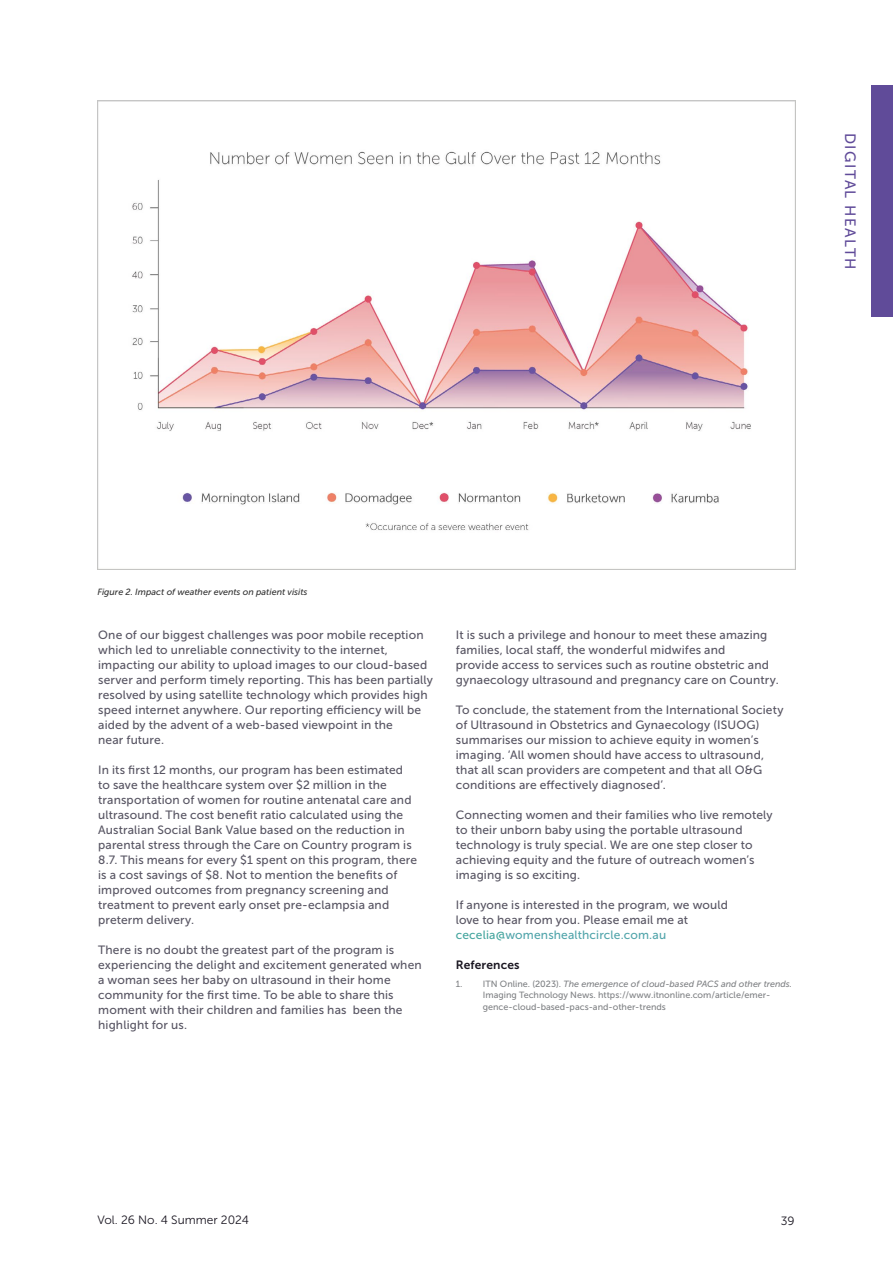
<style>
.page{position:relative;width:893px;height:1263px;background:#fff}
.page>*{position:absolute;margin:0;border:0;box-sizing:border-box;transform-origin:0 0}
.t1{font:15px "Museo Sans 500";letter-spacing:.1em;color:#604b99}
.t2{font:12px/15px "Museo Sans 500";letter-spacing:.015em;color:#585563}
.t3{font:12px "Museo Sans 300";color:#1a1621}
.t4{font:12px "Museo Sans 700";letter-spacing:.01em;color:#1a1621}
.t5{font:9px/11.4px "Museo Sans 500";color:#808285}
.t6{font:italic 9px "Museo Sans 500";color:#333}
.s1{color:#46a69f}
.s2{color:#52a5ab}
.s3{font-style:italic}
</style>
<div class="page">
<div style="left:872px;top:85px;width:21px;height:232px;background:#604b99"></div>
<img style="left:98px;top:100px;width:697px;height:469px">
<p class="t1" style="left:859px;top:133px;width:138px;rotate:90deg">DIGITAL HEALTH</p>
<p class="t6" style="left:97px;top:587px;width:212px">Figure 2. Impact of weather events on patient visits</p>
<p class="t2" style="left:98px;top:627px;width:336px">One of our biggest challenges was poor mobile reception which led to unreliable connectivity to the internet, impacting our ability to upload images to our cloud-based server and perform timely reporting. This has been partially resolved by using satellite technology which provides high speed internet anywhere. Our reporting efficiency will be aided by the advent of a web-based viewpoint in the<br>near future.</p>
<p class="t2" style="left:98px;top:762px;width:320px">In its first 12 months, our program has been estimated to save the healthcare system over $2 million in the transportation of women for routine antenatal care and ultrasound. The cost benefit ratio calculated using the Australian Social Bank Value based on the reduction in parental stress through the Care on Country program is 8.7. This means for every $1 spent on this program, there is a cost savings of $8. Not to mention the benefits of improved outcomes from pregnancy screening and treatment to prevent early onset pre-eclampsia and preterm delivery.</p>
<p class="t2" style="left:98px;top:942px;width:325px">There is no doubt the greatest part of the program is experiencing the delight and excitement generated when a woman sees her baby on ultrasound in their home community for the first time. To be able to share this moment with their children and families has been the highlight for us.</p>
<p class="t2" style="left:456px;top:627px;width:324px">It is such a privilege and honour to meet these amazing families, local staff, the wonderful midwifes and<br>provide access to services such as routine obstetric and gynaecology ultrasound and pregnancy care on Country.</p>
<p class="t2" style="left:456px;top:702px;width:329px">To conclude, the statement from the International Society of Ultrasound in Obstetrics and Gynaecology (ISUOG) summarises our mission to achieve equity in women’s imaging. ‘All women should have access to ultrasound, that all scan providers are competent and that all O&amp;G conditions are effectively diagnosed’.</p>
<p class="t2" style="left:456px;top:807px;width:318px">Connecting women and their families who live remotely to their unborn baby using the portable ultrasound technology is truly special. We are one step closer to achieving equity and the future of outreach women’s imaging is so exciting.</p>
<p class="t2" style="left:456px;top:897px;width:274px">If anyone is interested in the program, we would love to hear from you. Please email me at <span class="s1">cecelia@</span><span class="s2">womenshealthcircle.com.au</span></p>
<p class="t4" style="left:456px;top:958px;width:65px">References</p>
<p class="t5" style="left:483px;top:978px;width:311px;text-indent:-27px">1. ITN Online. (2023). <span class="s3">The emergence of cloud-based PACS and other trends.<br></span>Imaging Technology News. https://www.itnonline.com/article/emer&shy;gence-cloud-based-pacs-and-other-trends</p>
<p class="t3" style="left:97px;top:1213px;width:153px">Vol. 26 No. 4 Summer 2024</p>
<p class="t3" style="left:781px;top:1214px;width:15px">39</p>
</div>
